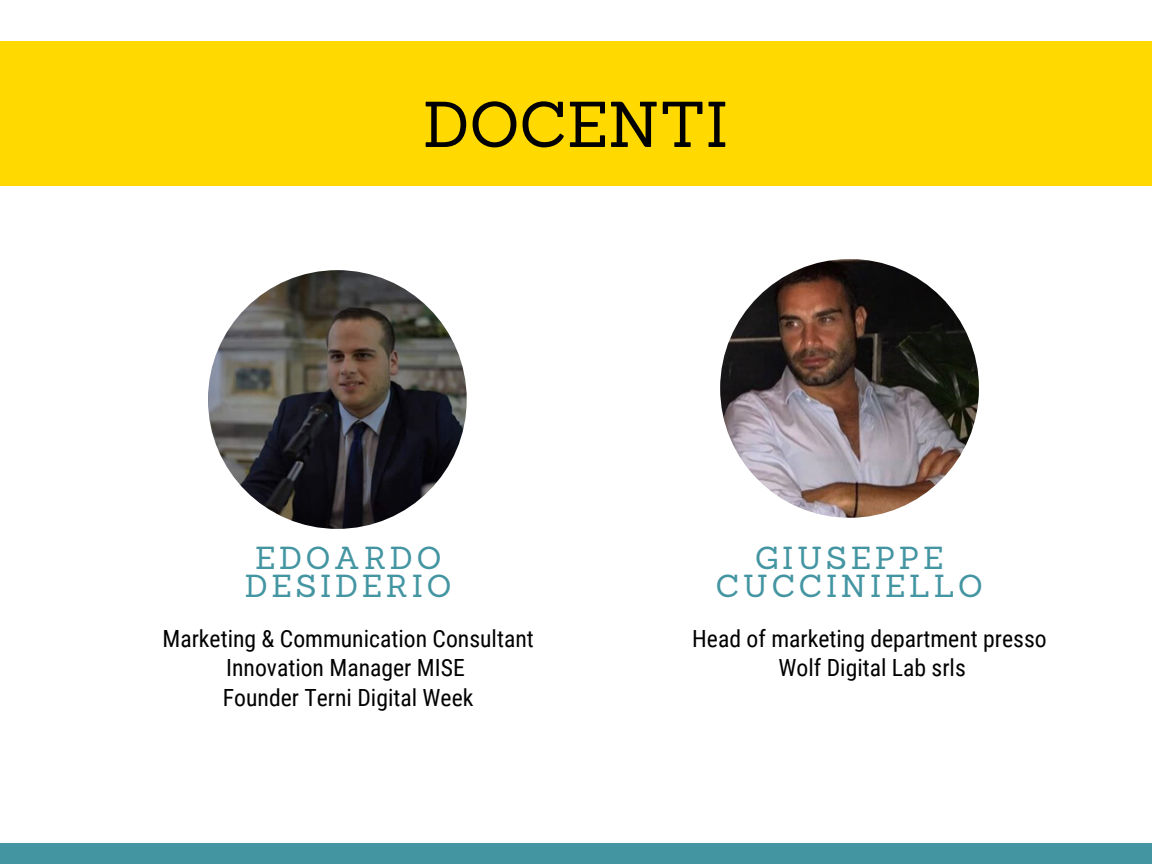
<style>
.page{position:relative;width:1152px;height:864px;background:#fff}
.page>*{position:absolute;margin:0;border:0;box-sizing:border-box;transform-origin:0 0}
.t1{font:63px "Sanchez";color:#000}
.t2{font:31.05px/28.2px "Sanchez";letter-spacing:.12em;color:#4495a2;text-align:center}
.t3{font:23.7px/29.2px "Roboto Condensed";color:#000;text-align:center}
</style>
<div class="page">
<img style="left:208px;top:270px;width:259px;height:259px;border-radius:50%">
<img style="left:720px;top:259px;width:259px;height:259px;border-radius:50%">
<div style="left:0;top:843px;width:1152px;height:21px;background:#4495a2"></div>
<div style="left:0;top:42px;width:1152px;height:144px;background:#ffd900"></div>
<h1 class="t1" style="left:423px;top:84px;width:307px">DOCENTI</h1>
<h2 class="t2" style="left:245px;top:544px;width:208px">EDOARDO<br>DESIDERIO</h2>
<p class="t3" style="left:162px;top:624px;width:373px">Marketing &amp; Communication Consultant<br>Innovation Manager MISE<br>Founder Terni Digital Week</p>
<h2 class="t2" style="left:716px;top:544px;width:269px">GIUSEPPE<br>CUCCINIELLO</h2>
<p class="t3" style="left:692px;top:624px;width:356px">Head of marketing department presso<br>Wolf Digital Lab srls</p>
</div>
